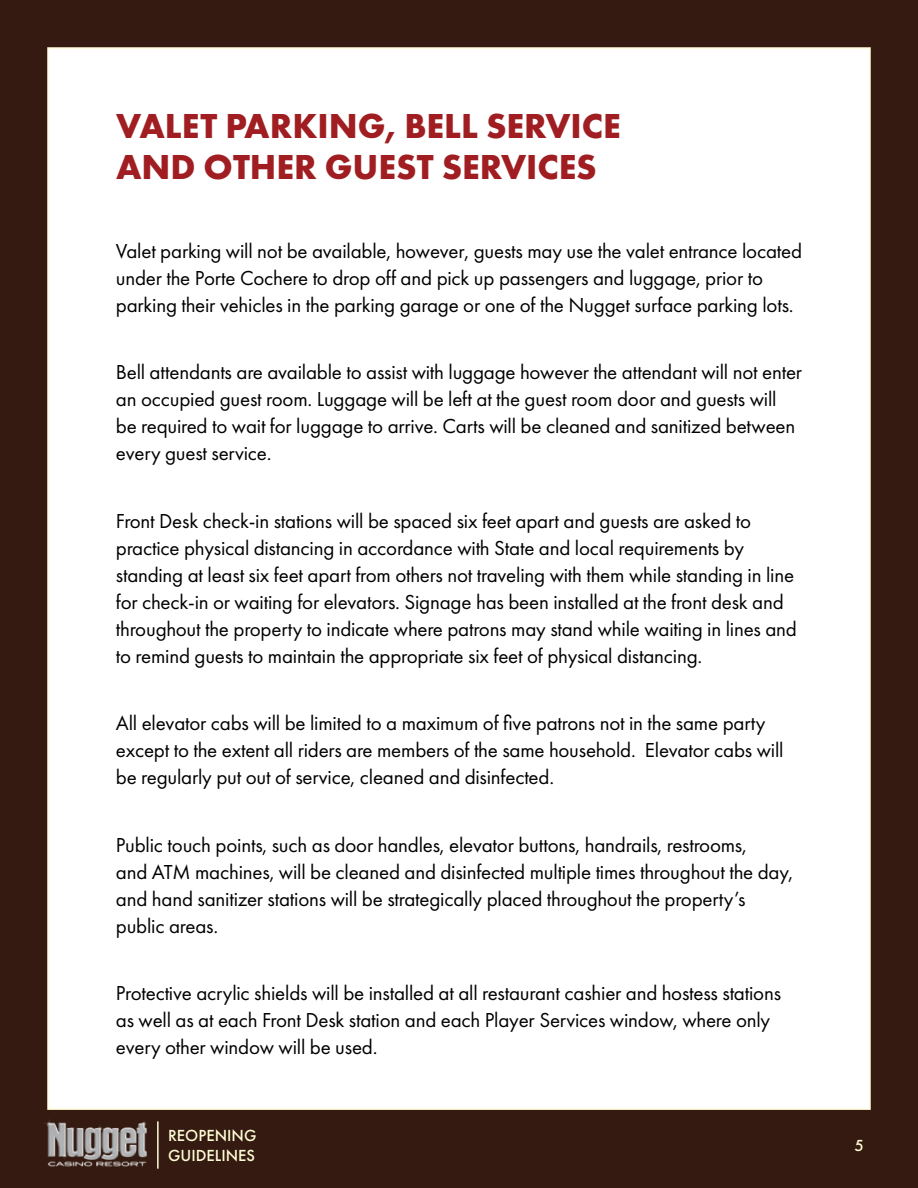
<style>
.page{position:relative;width:918px;height:1188px;background:#341a10}
.page>*{position:absolute;margin:0;border:0;box-sizing:border-box;transform-origin:0 0}
.t1{font:700 36px/40.5px "Futura PT";color:#a01e21}
.t2{font:21px/27px "Futura PT";letter-spacing:-.01em;color:#000}
.t3{font:500 16.65px/20px "Futura PT";color:#fffcd5}
</style>
<div class="page">
<div style="left:47px;top:47px;width:824px;height:1063px;background:#fff;border:2px solid #fffcd5"></div>
<img style="left:44px;top:1120px;width:103px;height:47px">
<hr style="left:157px;top:1121px;width:2px;height:48px;background:#fffcd5">
<h1 class="t1" style="left:116px;top:105px;width:506px">VALET PARKING, BELL SERVICE<br>AND OTHER GUEST SERVICES</h1>
<p class="t2" style="left:116px;top:237px;width:688px">Valet parking will not be available, however, guests may use the valet entrance located under the Porte Cochere to drop off and pick up passengers and luggage, prior to parking their vehicles in the parking garage or one of the Nugget surface parking lots.</p>
<p class="t2" style="left:116px;top:359px;width:688px">Bell attendants are available to assist with luggage however the attendant will not enter an occupied guest room. Luggage will be left at the guest room door and guests will be required to wait for luggage to arrive. Carts will be cleaned and sanitized between every guest service.</p>
<p class="t2" style="left:116px;top:507px;width:683px">Front Desk check-in stations will be spaced six feet apart and guests are asked to practice physical distancing in accordance with State and local requirements by standing at least six feet apart from others not traveling with them while standing in line for check-in or waiting for elevators. Signage has been installed at the front desk and throughout the property to indicate where patrons may stand while waiting in lines and to remind guests to maintain the appropriate six feet of physical distancing.</p>
<p class="t2" style="left:116px;top:710px;width:669px">All elevator cabs will be limited to a maximum of five patrons not in the same party except to the extent all riders are members of the same household. Elevator cabs will be regularly put out of service, cleaned and disinfected.</p>
<p class="t2" style="left:116px;top:831px;width:679px">Public touch points, such as door handles, elevator buttons, handrails, restrooms,<br>and ATM machines, will be cleaned and disinfected multiple times throughout the day, and hand sanitizer stations will be strategically placed throughout the property’s public areas.</p>
<p class="t2" style="left:116px;top:980px;width:667px">Protective acrylic shields will be installed at all restaurant cashier and hostess stations as well as at each Front Desk station and each Player Services window, where only every other window will be used.</p>
<p class="t3" style="left:168px;top:1125px;width:90px">REOPENING<br>GUIDELINES</p>
<p class="t3" style="left:855px;top:1135px;width:11px">5</p>
</div>
